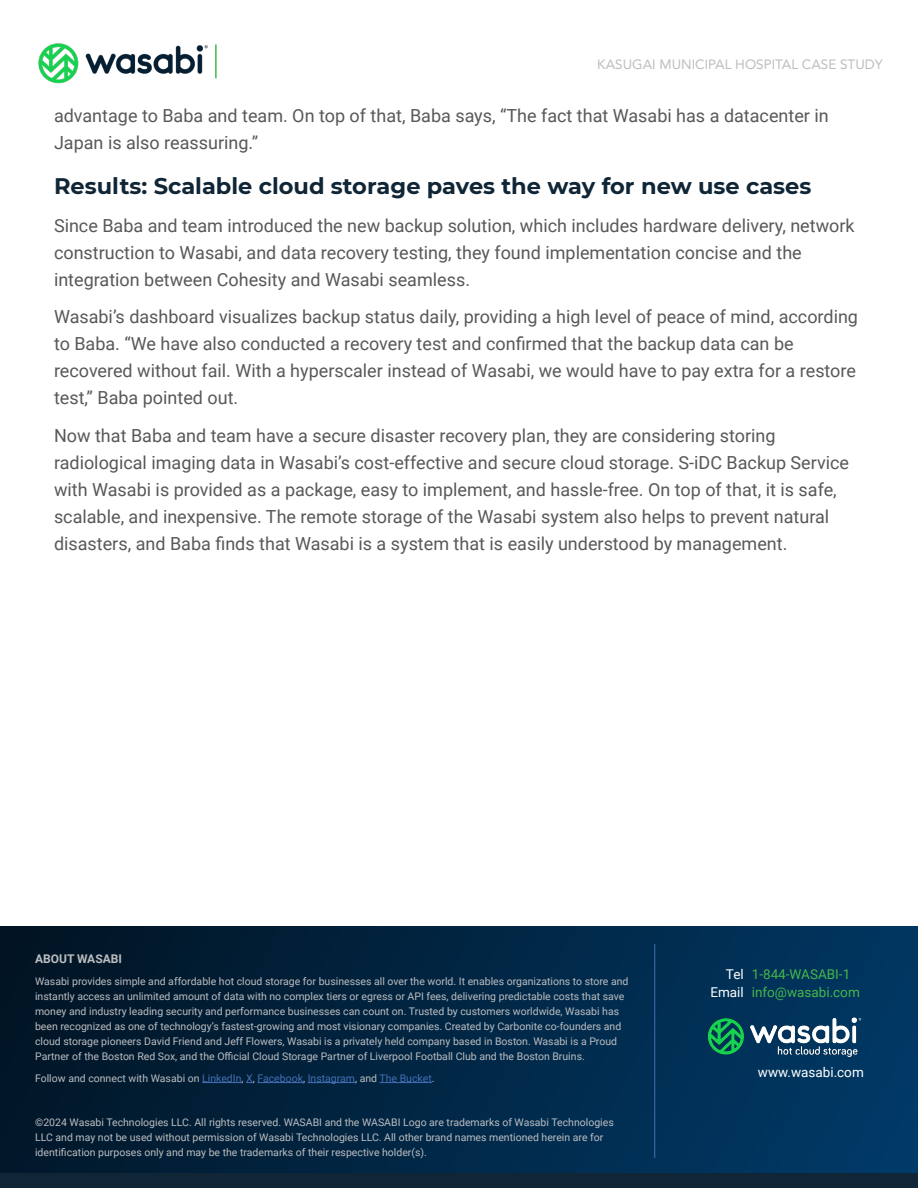
<style>
.page{position:relative;width:918px;height:1188px;background:#fff}
.page>*{position:absolute;margin:0;border:0;box-sizing:border-box;transform-origin:0 0}
.Heading1{font:700 22.5px "Montserrat";color:#102636}
.Body_Text_Default{font:18px/27px "Roboto";color:#57585a}
.Running_Header{font:13.5px "Avenir";color:#bcbdc0}
.t1{font:13.5px/18px "Roboto";color:#45b749}
.t2{font:13.5px/18px "Roboto";color:#fff;text-align:right}
.t3{font:700 12px "Roboto";color:#bcbdc0}
.t4{font:10.5px/15px "Roboto";color:#bcbdc0}
.s1{color:#446fb6}
</style>
<div class="page">
<img style="left:38px;top:43px;width:170px;height:41px">
<div style="left:0;top:1173px;width:918px;height:15px;background:#102636"></div>
<hr style="left:215px;top:44px;width:2px;height:34px;background:#45b749">
<img style="left:0;top:927px;width:918px;height:246px">
<img style="left:705px;top:1014px;width:159px;height:46px">
<hr style="left:202px;top:1082px;width:40px;height:1px;background:#446fb6">
<hr style="left:257px;top:1082px;width:46px;height:1px;background:#446fb6">
<hr style="left:308px;top:1082px;width:47px;height:1px;background:#446fb6">
<hr style="left:380px;top:1082px;width:52px;height:1px;background:#446fb6">
<hr style="left:654px;top:944px;width:1px;height:214px;background:#446fb6">
<p class="Running_Header" style="left:597px;top:54px;width:287px">KASUGAI MUNICIPAL HOSPITAL CASE STUDY</p>
<p class="Body_Text_Default" style="left:54px;top:101px;width:776px">advantage to Baba and team. On top of that, Baba says, “The fact that Wasabi has a datacenter in<br>Japan is also reassuring.”</p>
<p class="Heading1" style="left:54px;top:170px;width:759px">Results: Scalable cloud storage paves the way for new use cases</p>
<p class="Body_Text_Default" style="left:54px;top:211px;width:802px">Since Baba and team introduced the new backup solution, which includes hardware delivery, network construction to Wasabi, and data recovery testing, they found implementation concise and the integration between Cohesity and Wasabi seamless.</p>
<p class="Body_Text_Default" style="left:54px;top:303px;width:806px">Wasabi’s dashboard visualizes backup status daily, providing a high level of peace of mind, according to Baba. “We have also conducted a recovery test and confirmed that the backup data can be recovered without fail. With a hyperscaler instead of Wasabi, we would have to pay extra for a restore test,” Baba pointed out.</p>
<p class="Body_Text_Default" style="left:54px;top:421px;width:797px">Now that Baba and team have a secure disaster recovery plan, they are considering storing radiological imaging data in Wasabi’s cost-effective and secure cloud storage. S-iDC Backup Service with Wasabi is provided as a package, easy to implement, and hassle-free. On top of that, it is safe, scalable, and inexpensive. The remote storage of the Wasabi system also helps to prevent natural disasters, and Baba finds that Wasabi is a system that is easily understood by management.</p>
<p class="t3" style="left:35px;top:950px;width:88px">ABOUT WASABI</p>
<p class="t4" style="left:35px;top:973px;width:595px">Wasabi provides simple and affordable hot cloud storage for businesses all over the world. It enables organizations to store and instantly access an unlimited amount of data with no complex tiers or egress or API fees, delivering predictable costs that save money and industry leading security and performance businesses can count on. Trusted by customers worldwide, Wasabi has been recognized as one of technology’s fastest-growing and most visionary companies. Created by Carbonite co-founders and cloud storage pioneers David Friend and Jeff Flowers, Wasabi is a privately held company based in Boston. Wasabi is a Proud Partner of the Boston Red Sox, and the Official Cloud Storage Partner of Liverpool Football Club and the Boston Bruins.</p>
<p class="t4" style="left:35px;top:1070px;width:401px">Follow and connect with Wasabi on <span class="s1">LinkedIn</span>, <span class="s1">X</span>, <span class="s1">Facebook</span>, <span class="s1">Instagram</span>, and <span class="s1">The Bucket</span>.</p>
<p class="t4" style="left:35px;top:1114px;width:580px">©2024 Wasabi Technologies LLC. All rights reserved. WASABI and the WASABI Logo are trademarks of Wasabi Technologies<br>LLC and may not be used without permission of Wasabi Technologies LLC. All other brand names mentioned herein are for identification purposes only and may be the trademarks of their respective holder(s).</p>
<p class="t2" style="left:710px;top:964px;width:35px">Tel<br>Email</p>
<p class="t1" style="left:752px;top:964px;width:110px">1-844-WASABI-1 info@wasabi.com</p>
<p class="t2" style="left:758px;top:1063px;width:107px">www.wasabi.com</p>
</div>
